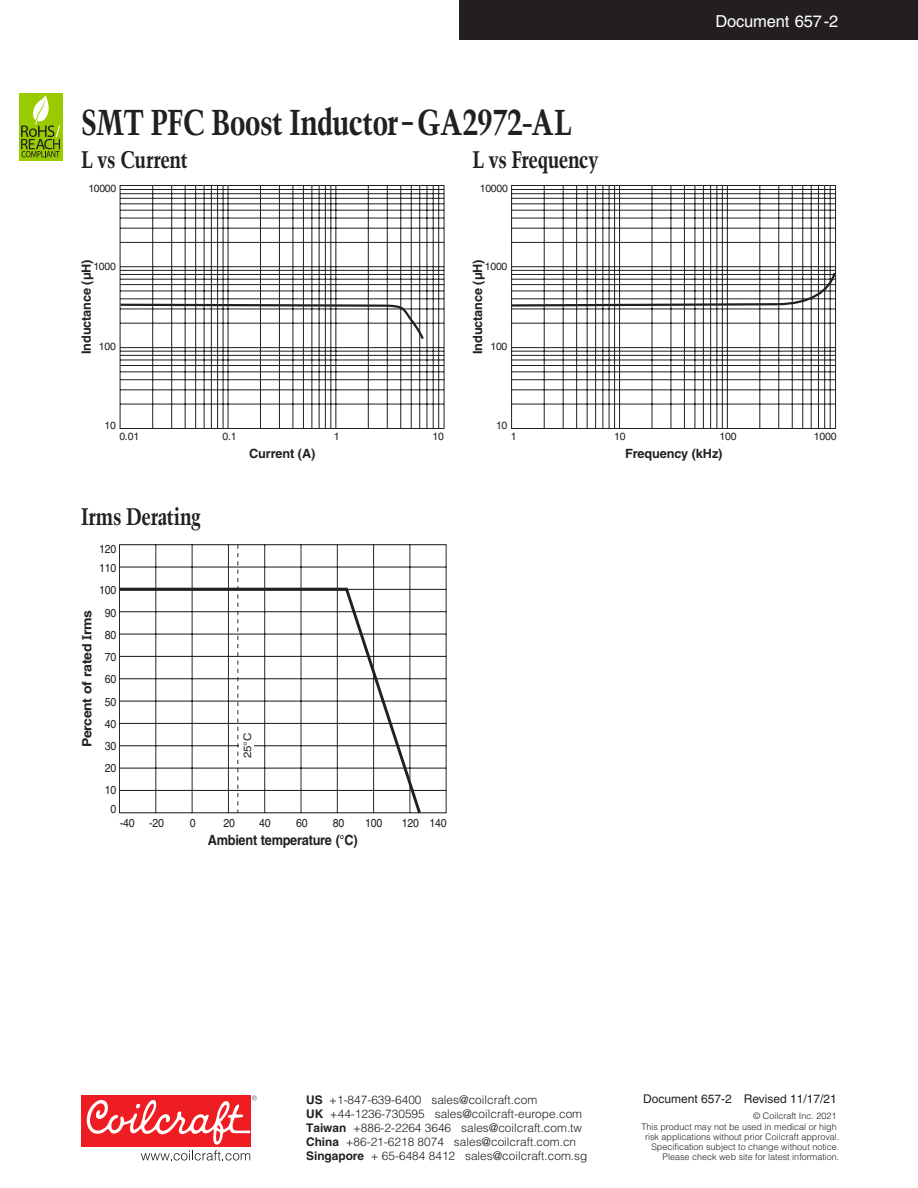
<style>
.page{position:relative;width:918px;height:1188px;background:#fff}
.page>*{position:absolute;margin:0;border:0;box-sizing:border-box;transform-origin:0 0}
.t1{font:700 condensed 36px "Trump Mediaeval";letter-spacing:-.03em;color:#231f20}
.Subhead_-_16_Point_T{font:700 condensed 24px "Trump Mediaeval";letter-spacing:-.02em;color:#231f20}
.Document_number{font:16.5px "Helvetica";letter-spacing:-.01em;color:#fff}
.t2{font:700 14.1px "Helvetica";letter-spacing:-.02em;color:#231f20;scale:.91 1}
.t3{font:700 12.9px "Helvetica";letter-spacing:-.02em;color:#231f20;scale:1.09 1}
.t4{font:700 12.9px "Glypha";color:#231f20;scale:1.09 1}
.t5{font:700 12.75px "Helvetica";letter-spacing:-.01em;color:#231f20}
.t6{font:12px "Helvetica";color:#231f20}
.t7{font:300 11.85px "Helvetica";color:#231f20}
.t8{font:700 11.85px/14.1px "Helvetica";color:#231f20}
.t9{font:11.55px/22.2px "Helvetica";letter-spacing:-.02em;color:#231f20;scale:.91 1}
.t10{font:10.65px "Helvetica";color:#231f20;scale:1.09 1}
.t11{font:10.5px "Helvetica";letter-spacing:-.03em;color:#231f20}
.t12{font:300 9px/9.9px "Helvetica";color:#231f20;text-align:right}
.s1{font-weight:700}
</style>
<div class="page">
<div style="left:459px;top:0;width:459px;height:40px;background:#231f20"></div>
<div style="left:81px;top:1096px;width:169px;height:51px;background:#ee1d23"></div>
<svg style="left:86px;top:1096px;width:171px;height:65px"></svg>
<div style="left:19px;top:93px;width:43px;height:67px;background:#9c0"></div>
<svg style="left:21px;top:95px;width:39px;height:62px"></svg>
<svg style="left:119px;top:185px;width:326px;height:244px"></svg>
<svg style="left:119px;top:303px;width:307px;height:39px"></svg>
<svg style="left:511px;top:185px;width:325px;height:244px"></svg>
<svg style="left:511px;top:270px;width:326px;height:38px"></svg>
<svg style="left:119px;top:544px;width:328px;height:270px"></svg>
<svg style="left:119px;top:586px;width:304px;height:228px"></svg>
<div style="left:240px;top:734px;width:14px;height:30px;background:#fff"></div>
<h1 class="t1" style="left:81px;top:100px;width:492px">SMT PFC Boost Inductor – GA2972-AL</h1>
<p class="Subhead_-_16_Point_T" style="left:81px;top:144px;width:109px">L vs Current</p>
<p class="Subhead_-_16_Point_T" style="left:472px;top:144px;width:128px">L vs Frequency</p>
<p class="t11" style="left:88px;top:182px;width:30px">10000</p>
<p class="t11" style="left:480px;top:182px;width:30px">10000</p>
<p class="t5" style="left:78px;top:354px;width:96px;rotate:-90deg">Inductance (µH)</p>
<p class="t11" style="left:93px;top:260px;width:24px">1000</p>
<p class="t11" style="left:99px;top:341px;width:18px">100</p>
<p class="t5" style="left:470px;top:354px;width:96px;rotate:-90deg">Inductance (µH)</p>
<p class="t11" style="left:485px;top:260px;width:24px">1000</p>
<p class="t11" style="left:490px;top:341px;width:18px">100</p>
<p class="t11" style="left:105px;top:419px;width:13px">10</p>
<p class="t11" style="left:496px;top:419px;width:13px">10</p>
<p class="Document_number" style="left:715px;top:11px;width:124px">Document 657 -2</p>
<p class="t11" style="left:119px;top:431px;width:21px">0.01</p>
<p class="t11" style="left:223px;top:431px;width:16px">0.1</p>
<p class="t11" style="left:334px;top:430px;width:7px">1</p>
<p class="t11" style="left:433px;top:430px;width:13px">10</p>
<p class="t5" style="left:249px;top:446px;width:68px">Current (A)</p>
<p class="Subhead_-_16_Point_T" style="left:81px;top:501px;width:121px">Irms Derating</p>
<p class="t3" style="left:79px;top:747px;width:127px;rotate:-90deg">Percent of rated rms</p>
<p class="t4" style="left:79px;top:640px;width:6px;rotate:-90deg">I</p>
<p class="t9" style="left:99px;top:539px;width:20px;line-height:19.2px">120<br>110</p>
<p class="t9" style="left:99px;top:579px;width:20px;text-align:center">100<br>90<br>80<br>70<br>60<br>50<br>40<br>30<br>20<br>10</p>
<p class="t9" style="left:110px;top:798px;width:8px">0</p>
<p class="t10" style="left:241px;top:758px;width:25px;rotate:-90deg">25°C</p>
<p class="t9" style="left:120px;top:811px;width:50px">-40 -20</p>
<p class="t9" style="left:190px;top:811px;width:8px">0</p>
<p class="t9" style="left:223px;top:811px;width:14px">20</p>
<p class="t9" style="left:259px;top:811px;width:14px">40</p>
<p class="t9" style="left:296px;top:811px;width:14px">60</p>
<p class="t9" style="left:333px;top:811px;width:14px">80</p>
<p class="t9" style="left:365px;top:811px;width:20px">100</p>
<p class="t9" style="left:402px;top:811px;width:51px">120 140</p>
<p class="t2" style="left:208px;top:831px;width:166px">Ambient temperature (°C)</p>
<p class="t11" style="left:511px;top:431px;width:7px">1</p>
<p class="t11" style="left:614px;top:431px;width:13px">10</p>
<p class="t11" style="left:719px;top:430px;width:19px">100</p>
<p class="t11" style="left:814px;top:430px;width:24px">1000</p>
<p class="t5" style="left:625px;top:446px;width:99px">Frequency (kHz)</p>
<p class="t6" style="left:643px;top:1092px;width:195px">Document 657-2 Revised 11/17/21</p>
<p class="t7" style="left:306px;top:1092px;width:233px"><span class="s1">US</span> +1-847-639-6400 sales@coilcraft.com</p>
<p class="t7" style="left:330px;top:1107px;width:254px">+44-1236-730595 sales@coilcraft-europe.com</p>
<p class="t7" style="left:353px;top:1121px;width:231px">+886-2-2264 3646 sales@coilcraft.com.tw</p>
<p class="t7" style="left:346px;top:1135px;width:232px">+86-21-6218 8074 sales@coilcraft.com.cn</p>
<p class="t7" style="left:371px;top:1149px;width:218px">+ 65-6484 8412 sales@coilcraft.com.sg</p>
<p class="t8" style="left:306px;top:1107px;width:60px">UK<br>Taiwan<br>China<br>Singapore</p>
<p class="t12" style="left:641px;top:1110px;width:197px;line-height:11.4px">© Coilcraft Inc. 2021<br>This product may not be used in medical or high</p>
<p class="t12" style="left:645px;top:1132px;width:196px">risk applications without prior Coilcraft approval.<br>Specification subject to change without notice.<br>Please check web site for latest information.</p>
</div>
